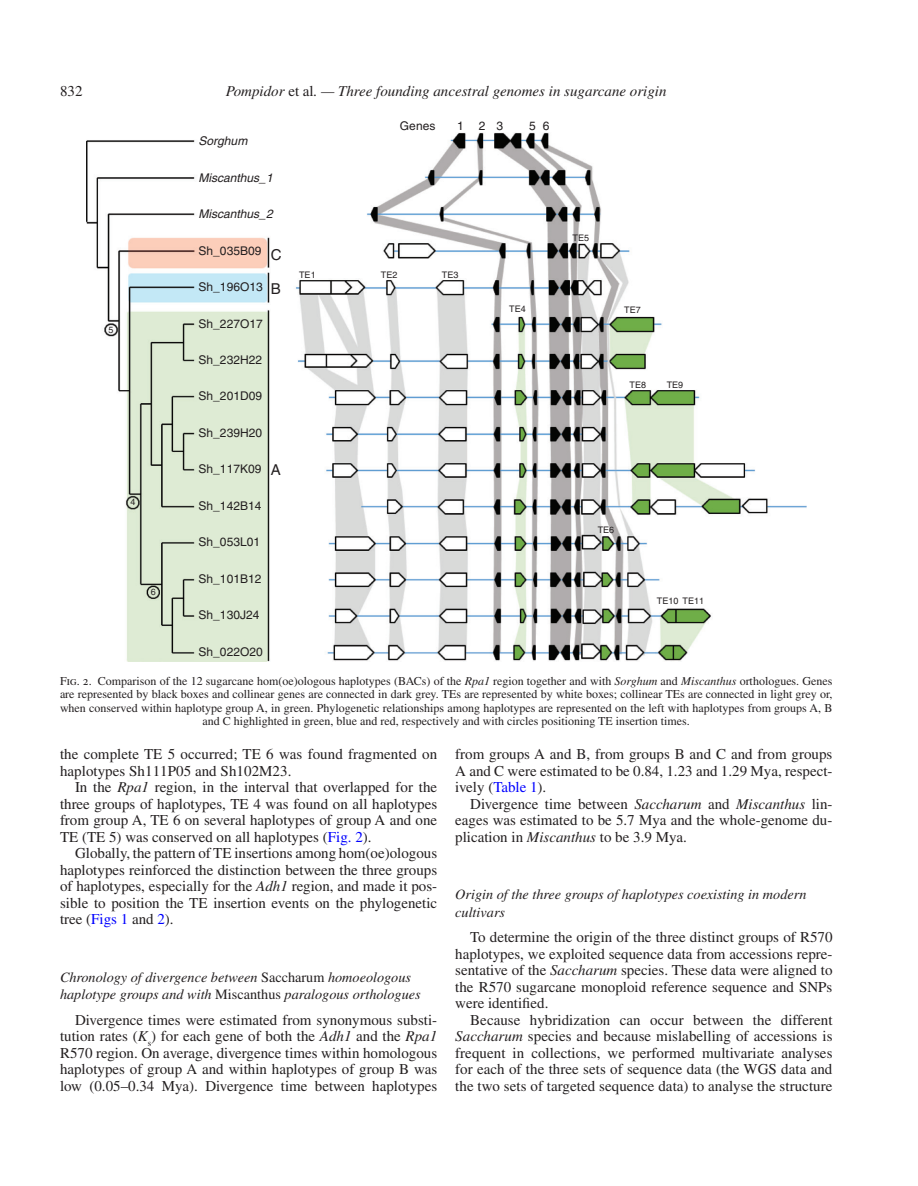
<style>
.page{position:relative;width:918px;height:1186px;background:#fff}
.page>*{position:absolute;margin:0;border:0;box-sizing:border-box;transform-origin:0 0}
.t1{font:15px/16.5px "Times LT Std";color:#231f20;text-align:justify}
.t2{font:italic 15px "Times LT Std";color:#231f20}
.t3{font:15px "Helvetica";color:#231f20}
.t4{font:italic 14.25px/17.2px "Times LT Std";color:#231f20}
.t5{font:12px/13.5px "Times LT Std";color:#231f20;text-align:center}
.t6{font:12px "Helvetica";color:#231f20}
.t7{font:italic 12px "Helvetica";color:#231f20}
.t8{font:9px "Helvetica";color:#231f20}
.s1{font-style:normal}
.s2{font-size:15px}
.s3{font-style:italic}
.s4{color:#00f}
</style>
<div class="page">
<img style="left:86px;top:132px;width:720px;height:529px">
<p class="t1" style="left:60px;top:83px;width:24px">832</p>
<p class="t2" style="left:226px;top:83px;width:442px">Pompidor <span class="s1">et al</span>. — Three founding ancestral genomes in sugarcane origin</p>
<p class="t8" style="left:108px;top:324px;width:7px">5</p>
<p class="t7" style="left:199px;top:134px;width:50px">Sorghum</p>
<p class="t7" style="left:199px;top:171px;width:76px">Miscanthus_1</p>
<p class="t7" style="left:199px;top:207px;width:76px">Miscanthus_2</p>
<p class="t6" style="left:199px;top:243px;width:85px">Sh_035B09 <span class="s2">C</span></p>
<p class="t3" style="left:271px;top:280px;width:12px">B</p>
<p class="t6" style="left:199px;top:280px;width:66px">Sh_196O13</p>
<p class="t6" style="left:199px;top:316px;width:66px">Sh_227O17</p>
<p class="t6" style="left:400px;top:119px;width:37px">Genes</p>
<p class="t6" style="left:457px;top:119px;width:8px">1</p>
<p class="t6" style="left:479px;top:119px;width:26px">2 3</p>
<p class="t6" style="left:529px;top:119px;width:22px">5 6</p>
<p class="t8" style="left:299px;top:270px;width:18px">TE1</p>
<p class="t8" style="left:381px;top:270px;width:18px">TE2</p>
<p class="t8" style="left:442px;top:270px;width:18px">TE3</p>
<p class="t8" style="left:573px;top:232px;width:18px">TE5</p>
<p class="t8" style="left:509px;top:304px;width:18px">TE4</p>
<p class="t8" style="left:624px;top:305px;width:18px">TE7</p>
<p class="t6" style="left:199px;top:353px;width:65px">Sh_232H22</p>
<p class="t6" style="left:199px;top:389px;width:65px">Sh_201D09</p>
<p class="t6" style="left:199px;top:426px;width:65px">Sh_239H20</p>
<p class="t6" style="left:199px;top:462px;width:64px">Sh_117K09</p>
<p class="t6" style="left:199px;top:499px;width:64px">Sh_142B14</p>
<p class="t6" style="left:199px;top:535px;width:63px">Sh_053L01</p>
<p class="t6" style="left:199px;top:571px;width:64px">Sh_101B12</p>
<p class="t6" style="left:199px;top:608px;width:62px">Sh_130J24</p>
<p class="t6" style="left:199px;top:644px;width:66px">Sh_022O20</p>
<p class="t5" style="left:60px;top:674px;width:774px">Fig. 2. Comparison of the 12 sugarcane hom(oe)ologous haplotypes (BACs) of the <span class="s3">Rpa1</span> region together and with <span class="s3">Sorghum</span> and <span class="s3">Miscanthus</span> orthologues. Genes are represented by black boxes and collinear genes are connected in dark grey. TEs are represented by white boxes; collinear TEs are connected in light grey or, when conserved within haplotype group A, in green. Phylogenetic relationships among haplotypes are represented on the left with haplotypes from groups A, B and C highlighted in green, blue and red, respectively and with circles positioning TE insertion times.</p>
<p class="t8" style="left:630px;top:380px;width:18px">TE8</p>
<p class="t8" style="left:667px;top:380px;width:18px">TE9</p>
<p class="t3" style="left:271px;top:461px;width:12px">A</p>
<p class="t8" style="left:131px;top:497px;width:7px">4</p>
<p class="t8" style="left:598px;top:524px;width:18px">TE6</p>
<p class="t8" style="left:151px;top:586px;width:7px">6</p>
<p class="t8" style="left:657px;top:595px;width:49px">TE10 TE11</p>
<p class="t1" style="left:60px;top:746px;width:379px">the complete TE 5 occurred; TE 6 was found fragmented on haplotypes Sh111P05 and Sh102M23.</p>
<p class="t1" style="left:60px;top:779px;width:379px;text-indent:15px">In the <span class="s3">Rpa1</span> region, in the interval that overlapped for the three groups of haplotypes, TE 4 was found on all haplotypes from group A, TE 6 on several haplotypes of group A and one TE (TE 5) was conserved on all haplotypes (<span class="s4">Fig. 2</span>).</p>
<p class="t1" style="left:60px;top:845px;width:379px;text-indent:15px">Globally, the pattern of TE insertions among hom(oe)ologous haplotypes reinforced the distinction between the three groups of haplotypes, especially for the <span class="s3">Adh1</span> region, and made it pos&shy;sible to position the TE insertion events on the phylogenetic tree (<span class="s4">Figs 1</span> and <span class="s4">2</span>).</p>
<p class="t4" style="left:60px;top:968px;width:362px">Chronology of divergence between <span class="s1">Saccharum</span> homoeologous haplotype groups and with <span class="s1">Miscanthus</span> paralogous orthologues</p>
<p class="t1" style="left:60px;top:1011px;width:379px;text-indent:15px">Divergence times were estimated from synonymous substi&shy;tution rates (<span class="s3">K</span><sub>s</sub>) for each gene of both the <span class="s3">Adh1</span> and the <span class="s3">Rpa1<br></span>R570 region. On average, divergence times within homologous haplotypes of group A and within haplotypes of group B was low (0.05–0.34 Mya). Divergence time between haplotypes</p>
<p class="t1" style="left:455px;top:746px;width:379px">from groups A and B, from groups B and C and from groups A and C were estimated to be 0.84, 1.23 and 1.29 Mya, respect&shy;ively (<span class="s4">Table 1</span>).</p>
<p class="t1" style="left:455px;top:795px;width:379px;text-indent:15px">Divergence time between <span class="s3">Saccharum</span> and <span class="s3">Miscanthus</span> lin&shy;eages was estimated to be 5.7 Mya and the whole-genome du&shy;plication in <span class="s3">Miscanthus</span> to be 3.9 Mya.</p>
<p class="t4" style="left:455px;top:886px;width:353px">Origin of the three groups of haplotypes coexisting in modern cultivars</p>
<p class="t1" style="left:455px;top:929px;width:379px;text-indent:15px">To determine the origin of the three distinct groups of R570 haplotypes, we exploited sequence data from accessions repre&shy;sentative of the <span class="s3">Saccharum</span> species. These data were aligned to the R570 sugarcane monoploid reference sequence and SNPs were identified.</p>
<p class="t1" style="left:455px;top:1011px;width:379px;text-indent:15px">Because hybridization can occur between the different <span class="s3">Saccharum</span> species and because mislabelling of accessions is frequent in collections, we performed multivariate analyses for each of the three sets of sequence data (the WGS data and the two sets of targeted sequence data) to analyse the structure</p>
</div>
